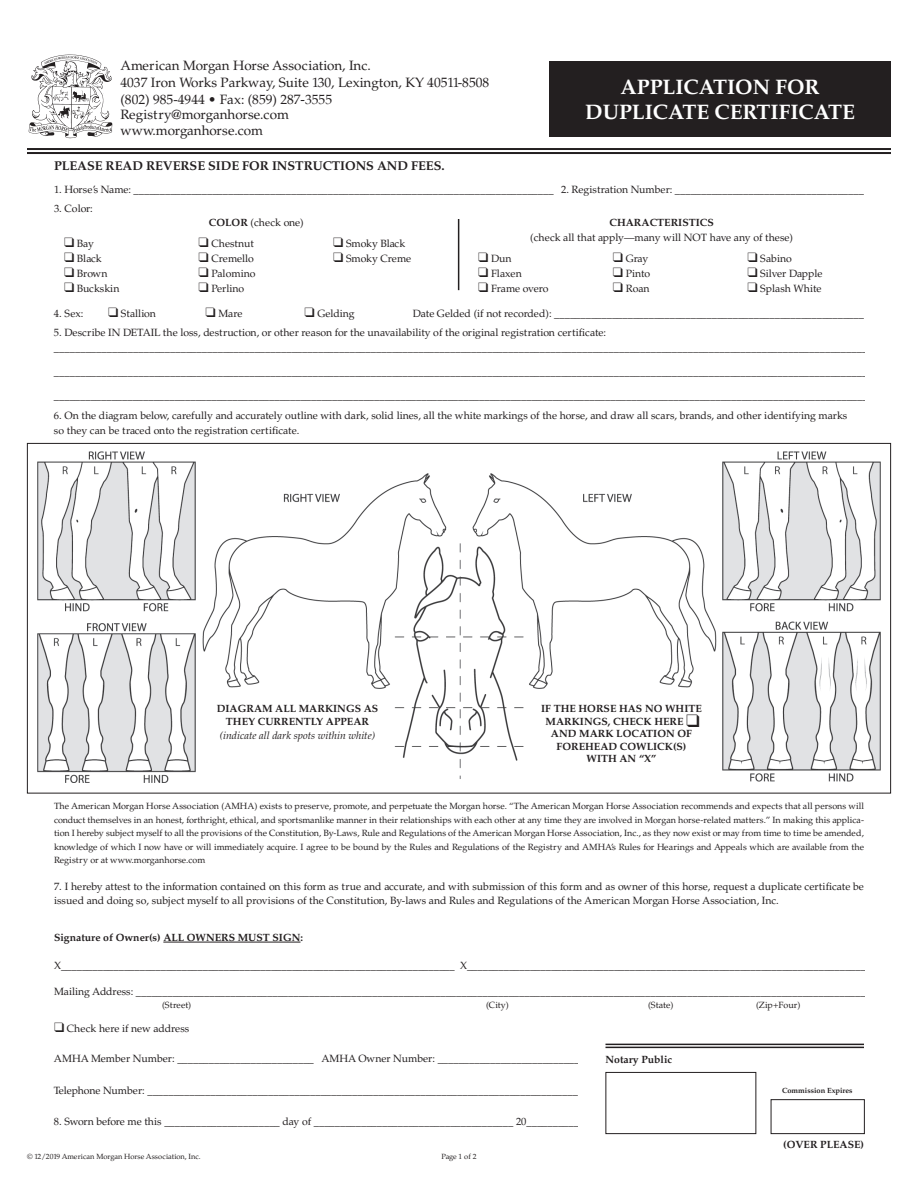
<style>
.page{position:relative;width:918px;height:1188px;background:#fff}
.page>*{position:absolute;margin:0;border:0;box-sizing:border-box;transform-origin:0 0}
.t1{font:700 21px/25.2px "Palatino";color:#fff;text-align:center}
.t2{font:13.5px/16.2px "Palatino";color:#231f20}
.t3{font:700 12.75px "Palatino";letter-spacing:-.005em;color:#231f20}
.t4{font:10.5px/15px "Palatino";color:#231f20}
.t5{font:700 10.5px/12.6px "Palatino";color:#231f20;text-align:center}
.t6{font:italic 10.5px "Palatino";color:#231f20}
.t7{font:9px/13.5px "Palatino";color:#231f20;text-align:justify}
.t8{font:7.5px "Palatino";color:#231f20}
.t9{font:700 7.5px "Palatino";color:#231f20}
.s1{font-weight:700}
</style>
<div class="page">
<img style="left:28px;top:54px;width:85px;height:84px">
<div style="left:549px;top:61px;width:342px;height:75px;background:#231f20"></div>
<hr style="left:27px;top:148px;width:864px;height:2px;background:#231f20">
<hr style="left:27px;top:152px;width:864px;height:2px;background:#231f20">
<hr style="left:458px;top:219px;width:1px;height:71px;background:#231f20">
<hr style="left:163px;top:942px;width:138px;height:1px;background:#231f20">
<hr style="left:605px;top:1044px;width:259px;height:1px;background:#231f20">
<hr style="left:605px;top:1047px;width:259px;height:1px;background:#231f20">
<div style="left:605px;top:1072px;width:151px;height:62px;border:1px solid #231f20"></div>
<div style="left:771px;top:1099px;width:94px;height:35px;border:1px solid #231f20"></div>
<img style="left:26px;top:446px;width:866px;height:337px">
<p class="t2" style="left:120px;top:58px;width:370px">American Morgan Horse Association, Inc.<br>4037 Iron Works Parkway, Suite 130, Lexington, KY 40511-8508 (802) 985-4944 • Fax: (859) 287-3555<br>Registry@morganhorse.com<br>www.morganhorse.com</p>
<h1 class="t1" style="left:585px;top:74px;width:271px">APPLICATION FOR<br>DUPLICATE CERTIFICATE</h1>
<p class="t3" style="left:54px;top:159px;width:392px">PLEASE READ REVERSE SIDE FOR INSTRUCTIONS AND FEES.</p>
<p class="t4" style="left:54px;top:182px;width:811px">1. Horse’s Name: ________________________________________________________________________________ 2. Registration Number: ____________________________________</p>
<p class="t4" style="left:54px;top:201px;width:40px">3. Color:</p>
<p class="t4" style="left:64px;top:236px;width:31px">❑ Bay</p>
<p class="t4" style="left:64px;top:251px;width:39px">❑ Black</p>
<p class="t4" style="left:64px;top:266px;width:45px">❑ Brown</p>
<p class="t4" style="left:64px;top:281px;width:57px">❑ Buckskin</p>
<p class="t4" style="left:209px;top:215px;width:96px"><span class="s1">COLOR</span> (check one)</p>
<p class="t5" style="left:609px;top:216px;width:106px">CHARACTERISTICS</p>
<p class="t4" style="left:530px;top:230px;width:264px">(check all that apply—many will NOT have any of these)</p>
<p class="t4" style="left:478px;top:251px;width:35px">❑ Dun</p>
<p class="t4" style="left:478px;top:266px;width:45px">❑ Flaxen</p>
<p class="t4" style="left:478px;top:281px;width:72px">❑ Frame overo</p>
<p class="t4" style="left:199px;top:236px;width:57px">❑ Chestnut</p>
<p class="t4" style="left:199px;top:251px;width:57px">❑ Cremello</p>
<p class="t4" style="left:199px;top:266px;width:58px">❑ Palomino</p>
<p class="t4" style="left:199px;top:281px;width:47px">❑ Perlino</p>
<p class="t4" style="left:333px;top:236px;width:74px">❑ Smoky Black</p>
<p class="t4" style="left:333px;top:251px;width:79px">❑ Smoky Creme</p>
<p class="t4" style="left:613px;top:251px;width:37px">❑ Gray</p>
<p class="t4" style="left:613px;top:266px;width:39px">❑ Pinto</p>
<p class="t4" style="left:613px;top:281px;width:38px">❑ Roan</p>
<p class="t4" style="left:747px;top:251px;width:46px">❑ Sabino</p>
<p class="t4" style="left:747px;top:266px;width:77px">❑ Silver Dapple</p>
<p class="t4" style="left:747px;top:281px;width:76px">❑ Splash White</p>
<p class="t4" style="left:54px;top:306px;width:31px">4. Sex:</p>
<p class="t4" style="left:108px;top:306px;width:49px">❑ Stallion</p>
<p class="t4" style="left:206px;top:306px;width:39px">❑ Mare</p>
<p class="t4" style="left:304px;top:306px;width:52px">❑ Gelding</p>
<p class="t4" style="left:413px;top:306px;width:453px">Date Gelded (if not recorded): ___________________________________________________________</p>
<p class="t4" style="left:54px;top:325px;width:820px">5. Describe IN DETAIL the loss, destruction, or other reason for the unavailability of the original registration certificate: ___________________________________________________________________________________________________________________________________________________________</p>
<p class="t4" style="left:54px;top:364px;width:820px">___________________________________________________________________________________________________________________________________________________________</p>
<p class="t4" style="left:54px;top:388px;width:815px">___________________________________________________________________________________________________________________________________________________________</p>
<p class="t4" style="left:54px;top:408px;width:795px">6. On the diagram below, carefully and accurately outline with dark, solid lines, all the white markings of the horse, and draw all scars, brands, and other identifying marks so they can be traced onto the registration certificate.</p>
<p class="t5" style="left:217px;top:702px;width:163px;line-height:13.5px">DIAGRAM ALL MARKINGS AS<br>THEY CURRENTLY APPEAR</p>
<p class="t6" style="left:220px;top:729px;width:157px">(indicate all dark spots within white)</p>
<p class="t5" style="left:541px;top:702px;width:162px">IF THE HORSE HAS NO WHITE</p>
<p class="t5" style="left:551px;top:727px;width:143px">AND MARK LOCATION OF<br>FOREHEAD COWLICK(S)<br>WITH AN “X”</p>
<p class="t5" style="left:546px;top:715px;width:156px">MARKINGS, CHECK HERE ❑</p>
<p class="t7" style="left:54px;top:799px;width:812px">The American Morgan Horse Association (AMHA) exists to preserve, promote, and perpetuate the Morgan horse. “The American Morgan Horse Association recommends and expects that all persons will conduct themselves in an honest, forthright, ethical, and sportsmanlike manner in their relationships with each other at any time they are involved in Morgan horse-related matters.” In making this applica&shy;tion I hereby subject myself to all the provisions of the Constitution, By-Laws, Rule and Regulations of the American Morgan Horse Association, Inc., as they now exist or may from time to time be amended, knowledge of which I now have or will immediately acquire. I agree to be bound by the Rules and Regulations of the Registry and AMHA’s Rules for Hearings and Appeals which are available from the Registry or at www.morganhorse.com</p>
<p class="t4" style="left:54px;top:880px;width:811px;line-height:13.5px">7. I hereby attest to the information contained on this form as true and accurate, and with submission of this form and as owner of this horse, request a duplicate certificate be issued and doing so, subject myself to all provisions of the Constitution, By-laws and Rules and Regulations of the American Morgan Horse Association, Inc.</p>
<p class="t5" style="left:54px;top:931px;width:251px">Signature of Owner(s) ALL OWNERS MUST SIGN:</p>
<p class="t4" style="left:54px;top:958px;width:814px">X___________________________________________________________________________ X____________________________________________________________________________</p>
<p class="t4" style="left:54px;top:984px;width:813px">Mailing Address: ___________________________________________________________________________________________________________________________________________</p>
<p class="t7" style="left:162px;top:999px;width:31px">(Street)</p>
<p class="t7" style="left:486px;top:999px;width:24px">(City)</p>
<p class="t7" style="left:648px;top:999px;width:27px">(State)</p>
<p class="t7" style="left:756px;top:999px;width:46px">(Zip+Four)</p>
<p class="t4" style="left:54px;top:1021px;width:137px">❑ Check here if new address</p>
<p class="t4" style="left:54px;top:1051px;width:527px">AMHA Member Number: __________________________ AMHA Owner Number: ___________________________</p>
<p class="t4" style="left:54px;top:1083px;width:525px">Telephone Number: __________________________________________________________________________________</p>
<p class="t4" style="left:54px;top:1114px;width:527px">8. Sworn before me this ______________________ day of ______________________________________ 20__________</p>
<p class="t8" style="left:441px;top:1152px;width:37px">Page 1 of 2</p>
<p class="t5" style="left:605px;top:1054px;width:68px">Notary Public</p>
<p class="t9" style="left:782px;top:1086px;width:72px">Commission Expires</p>
<p class="t5" style="left:783px;top:1138px;width:82px">(OVER PLEASE)</p>
<p class="t8" style="left:27px;top:1152px;width:175px">© 12/2019 American Morgan Horse Association, Inc.</p>
</div>
